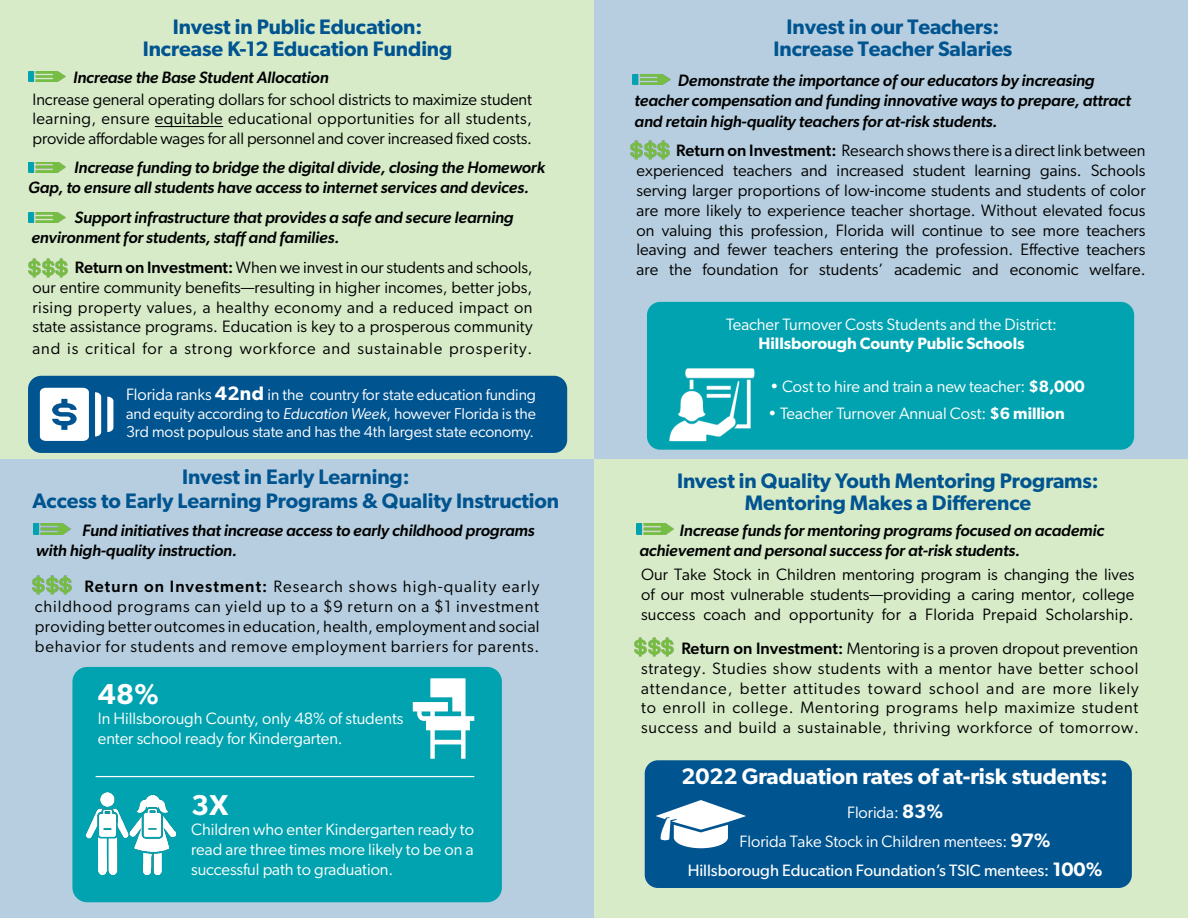
<style>
.page{position:relative;width:1188px;height:918px;background:#fff}
.page>*{position:absolute;margin:0;border:0;box-sizing:border-box;transform-origin:0 0}
.t1{font:600 28.8px "Gibson";color:#fff}
.t2{font:600 22.5px "Gibson";letter-spacing:-.005em;color:#fff}
.t3{font:600 21px/22px "Gibson";letter-spacing:-.005em;color:#005490;text-align:center}
.t4{font:16.5px/19.8px "Gibson";letter-spacing:.02em;color:#000;text-align:justify}
.t5{font:italic 500 16.5px/19.8px "Gibson";letter-spacing:-.005em;color:#000101}
.t6{font:16.5px/19.8px "Gibson";letter-spacing:-.005em;color:#fff}
.t7{font:italic 500 16.5px/19.8px "Gibson";letter-spacing:-.005em;color:#000;text-align:center}
.t8{font:16.5px/29.1px "Gibson";letter-spacing:-.005em;color:#fff;text-align:center}
.t9{font:16.5px "Gibson";letter-spacing:.05em;color:#000}
.t10{font:600 16.5px "Gibson";letter-spacing:-.005em;color:#fff}
.t11{font:15.75px/18.9px "Gibson";letter-spacing:-.005em;color:#fff;text-align:justify}
.s1{font-weight:500}
.s2{font-size:16.5px}
.s3{font-weight:600;font-size:19.5px}
.s4{font-style:italic}
.s5{font-weight:600}
.s6{font-style:inherit}
</style>
<div class="page">
<div style="left:0;top:459px;width:594px;height:459px;background:#b6cedf"></div>
<div style="left:594px;top:0;width:594px;height:459px;background:#b6cedf"></div>
<div style="left:0;top:0;width:594px;height:459px;background:#d7ebc9"></div>
<div style="left:594px;top:459px;width:594px;height:459px;background:#d7ebc9"></div>
<div style="left:72px;top:667px;width:430px;height:235px;background:#00a3af;border-radius:15px"></div>
<hr style="left:96px;top:776px;width:378px;height:1px;background:#fff">
<svg style="left:413px;top:678px;width:61px;height:81px"></svg>
<div style="left:647px;top:302px;width:487px;height:148px;background:#00a3af;border-radius:13px"></div>
<hr style="left:155px;top:126px;width:68px;height:1px;background:#000">
<div style="left:645px;top:760px;width:487px;height:128px;background:#005490;border-radius:13px"></div>
<svg style="left:656px;top:800px;width:90px;height:48px"></svg>
<div style="left:28px;top:376px;width:539px;height:77px;background:#005490;border-radius:13px"></div>
<svg style="left:95px;top:392px;width:6px;height:45px"></svg>
<svg style="left:107px;top:397px;width:6px;height:35px"></svg>
<svg style="left:40px;top:388px;width:49px;height:53px;background:#d5e3ed"></svg>
<img style="left:28px;top:71px;width:37px;height:11px">
<img style="left:28px;top:162px;width:37px;height:11px">
<img style="left:29px;top:212px;width:37px;height:11px">
<img style="left:58px;top:259px;width:10px;height:19px">
<img style="left:45px;top:259px;width:13px;height:19px">
<img style="left:28px;top:259px;width:17px;height:19px">
<img style="left:660px;top:141px;width:10px;height:19px">
<img style="left:647px;top:141px;width:13px;height:19px">
<img style="left:630px;top:141px;width:17px;height:19px">
<img style="left:633px;top:74px;width:37px;height:11px">
<img style="left:636px;top:524px;width:38px;height:11px">
<img style="left:33px;top:524px;width:38px;height:11px">
<img style="left:62px;top:576px;width:10px;height:19px">
<img style="left:49px;top:576px;width:13px;height:19px">
<img style="left:32px;top:576px;width:17px;height:19px">
<img style="left:664px;top:638px;width:10px;height:19px">
<img style="left:651px;top:638px;width:13px;height:19px">
<img style="left:634px;top:638px;width:17px;height:19px">
<img style="left:669px;top:368px;width:85px;height:73px">
<img style="left:87px;top:793px;width:89px;height:81px">
<p class="t3" style="left:143px;top:15px;width:311px">Invest in Public Education:<br>Increase K-12 Education Funding</p>
<p class="t3" style="left:774px;top:15px;width:240px">Invest in our Teachers:<br>Increase Teacher Salaries</p>
<p class="t5" style="left:73px;top:67px;width:257px">Increase the Base Student Allocation</p>
<p class="t7" style="left:635px;top:70px;width:498px">Demonstrate the importance of our educators by increasing<br>teacher compensation and funding innovative ways to prepare, attract</p>
<p class="t7" style="left:635px;top:111px;width:364px">and retain high-quality teachers for at-risk students.</p>
<p class="t4" style="left:33px;top:89px;width:501px">Increase general operating dollars for school districts to maximize student learning, ensure equitable educational opportunities for all students, provide affordable wages for all personnel and cover increased fixed costs.</p>
<p class="t4" style="left:636px;top:141px;width:511px;text-indent:40px"><span class="s1">Return on Investment:</span> Research shows there is a direct link between experienced teachers and increased student learning gains. Schools serving larger proportions of low-income students and students of color are more likely to experience teacher shortage. Without elevated focus on valuing this profession, Florida will continue to see more teachers leaving and fewer teachers entering the profession. Effective teachers are the foundation for students’ academic and economic welfare.</p>
<p class="t5" style="left:28px;top:157px;width:518px;text-indent:46px">Increase funding to bridge the digital divide, closing the Homework<br>Gap, to ensure all students have access to internet services and devices.</p>
<p class="t5" style="left:31px;top:207px;width:484px;text-indent:43px">Support infrastructure that provides a safe and secure learning environment for students, staff and families.</p>
<p class="t4" style="left:33px;top:257px;width:502px;text-indent:42px"><span class="s1">Return on Investment:</span> When we invest in our students and schools, our entire community benefits—resulting in higher incomes, better jobs, rising property values, a healthy economy and a reduced impact on state assistance programs. Education is key to a prosperous community</p>
<p class="t9" style="left:33px;top:338px;width:501px">and is critical for a strong workforce and sustainable prosperity.</p>
<p class="t6" style="left:726px;top:314px;width:332px">Teacher Turnover Costs Students and the District:</p>
<p class="t10" style="left:759px;top:333px;width:267px">Hillsborough County Public Schools</p>
<p class="t11" style="left:126px;top:385px;width:412px"><span class="s2">Florida ranks</span> <span class="s3">42nd</span> in the country for state education funding and equity according to <span class="s4">Education Week</span>, however Florida is the 3rd most populous state and has the 4th largest state economy.</p>
<p class="t3" style="left:33px;top:465px;width:528px;line-height:23.5px">Invest in Early Learning:<br>Access to Early Learning Programs &amp; Quality Instruction</p>
<p class="t7" style="left:36px;top:520px;width:500px;text-align:left;text-indent:46px">Fund initiatives that increase access to early childhood programs with high-quality instruction.</p>
<p class="t4" style="left:35px;top:576px;width:506px;text-indent:50px"><span class="s1">Return on Investment:</span> Research shows high-quality early childhood programs can yield up to a $9 return on a $1 investment providing better outcomes in education, health, employment and social behavior for students and remove employment barriers for parents.</p>
<h1 class="t1" style="left:98px;top:677px;width:63px">48%</h1>
<p class="t6" style="left:98px;top:708px;width:307px">In Hillsborough County, only 48% of students enter school ready for Kindergarten.</p>
<h1 class="t1" style="left:191px;top:788px;width:38px">3X</h1>
<p class="t6" style="left:191px;top:819px;width:284px;text-align:justify">Children who enter Kindergarten ready to read are three times more likely to be on a successful path to graduation.</p>
<p class="t6" style="left:770px;top:376px;width:316px">• Cost to hire and train a new teacher: <span class="s5">$8,000</span></p>
<p class="t6" style="left:768px;top:403px;width:298px">• Teacher Turnover Annual Cost: <span class="s5">$6 million</span></p>
<p class="t3" style="left:677px;top:469px;width:423px;line-height:22.5px">Invest in Quality Youth Mentoring Programs:<br>Mentoring Makes a Difference</p>
<p class="t5" style="left:640px;top:520px;width:466px;text-indent:40px">Increase funds for mentoring programs focused on academic achievement and personal success for at-risk students.</p>
<p class="t4" style="left:641px;top:564px;width:495px">Our Take Stock in Children mentoring program is changing the lives of our most vulnerable students—providing a caring mentor, college success coach and opportunity for a Florida Prepaid Scholarship.</p>
<p class="t4" style="left:641px;top:638px;width:499px;text-indent:40px"><span class="s1">Return on Investment:</span> Mentoring is a proven dropout prevention strategy. Studies show students with a mentor have better school attendance, better attitudes toward school and are more likely to enroll in college. Mentoring programs help maximize student success and build a sustainable, thriving workforce of tomorrow.</p>
<h2 class="t2" style="left:681px;top:762px;width:428px">2022 Graduation rates of at-risk students:</h2>
<p class="t8" style="left:688px;top:797px;width:416px"><span class="s6">Florida:</span> <span class="s3">83%<br></span><span class="s6">Florida Take Stock in Children mentees:</span> <span class="s3">97%<br></span>Hillsborough Education Foundation’s TSIC mentees: <span class="s3">100%</span></p>
</div>
